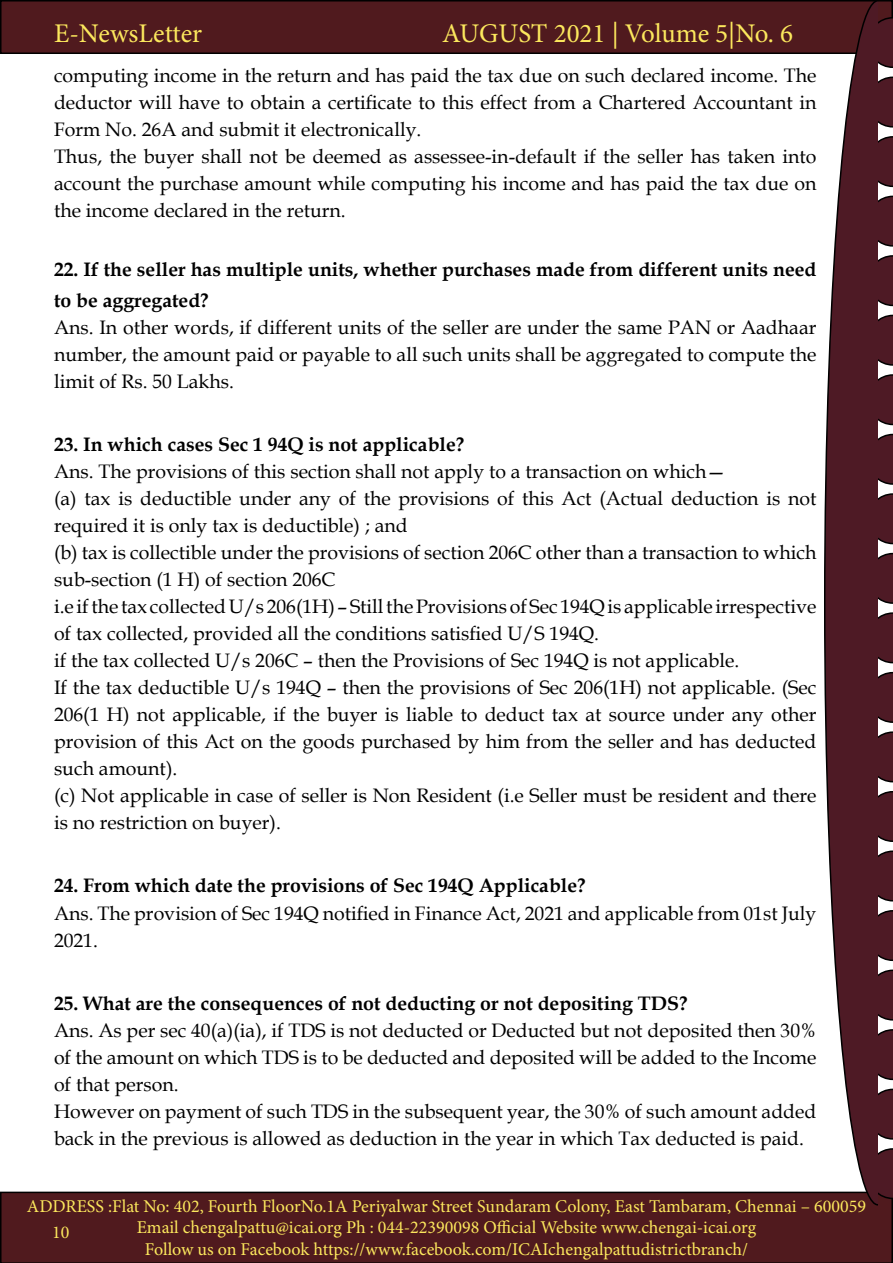
<style>
.page{position:relative;width:893px;height:1263px;background:#fff}
.page>*{position:absolute;margin:0;border:0;box-sizing:border-box;transform-origin:0 0}
.t1{font:27px "Minion Pro";color:#fce85d}
.t2{font:19.5px/27px "Book Antiqua";color:#000}
.t3{font:700 19.5px/31.5px "Book Antiqua";color:#000}
.t4{font:18px/21.6px "Minion Pro";color:#fce85d;text-align:center}
</style>
<div class="page">
<div style="left:1px;top:1px;width:891px;height:52px;background:#501a1e"></div>
<div style="left:0;top:0;width:893px;height:54px;border:2px solid #000"></div>
<div style="left:0;top:1191px;width:893px;height:72px;background:#501a1e"></div>
<svg style="left:879px;top:77px;width:14px;height:51px"></svg>
<svg style="left:879px;top:0;width:14px;height:68px"></svg>
<svg style="left:879px;top:136px;width:14px;height:51px"></svg>
<svg style="left:879px;top:196px;width:14px;height:51px"></svg>
<svg style="left:879px;top:255px;width:14px;height:51px"></svg>
<svg style="left:879px;top:315px;width:14px;height:51px"></svg>
<svg style="left:879px;top:374px;width:14px;height:51px"></svg>
<svg style="left:879px;top:434px;width:14px;height:51px"></svg>
<svg style="left:879px;top:493px;width:14px;height:51px"></svg>
<svg style="left:879px;top:553px;width:14px;height:51px"></svg>
<svg style="left:879px;top:612px;width:14px;height:51px"></svg>
<svg style="left:879px;top:672px;width:14px;height:51px"></svg>
<svg style="left:879px;top:731px;width:14px;height:51px"></svg>
<svg style="left:879px;top:791px;width:14px;height:51px"></svg>
<svg style="left:879px;top:850px;width:14px;height:51px"></svg>
<svg style="left:879px;top:910px;width:14px;height:51px"></svg>
<svg style="left:879px;top:969px;width:14px;height:51px"></svg>
<svg style="left:879px;top:1029px;width:14px;height:51px"></svg>
<svg style="left:879px;top:1089px;width:14px;height:51px"></svg>
<svg style="left:867px;top:1148px;width:26px;height:114px;background:#4c1a20"></svg>
<svg style="left:823px;top:0;width:56px;height:1206px"></svg>
<h1 class="t1" style="left:54px;top:15px;width:150px">E-NewsLetter</h1>
<h1 class="t1" style="left:442px;top:15px;width:352px">AUGUST 2021 | Volume 5|No. 6</h1>
<p class="t2" style="left:54px;top:62px;width:764px">computing income in the return and has paid the tax due on such declared income. The deductor will have to obtain a certificate to this effect from a Chartered Accountant in Form No. 26A and submit it electronically.<br>Thus, the buyer shall not be deemed as assessee-in-default if the seller has taken into account the purchase amount while computing his income and has paid the tax due on the income declared in the return.</p>
<p class="t3" style="left:54px;top:253px;width:764px">22. If the seller has multiple units, whether purchases made from different units need to be aggregated?</p>
<p class="t2" style="left:54px;top:314px;width:764px;text-align:justify">Ans. In other words, if different units of the seller are under the same PAN or Aadhaar number, the amount paid or payable to all such units shall be aggregated to compute the limit of Rs. 50 Lakhs.</p>
<p class="t3" style="left:54px;top:429px;width:412px">23. In which cases Sec 1 94Q is not applicable?</p>
<p class="t2" style="left:54px;top:458px;width:764px">Ans. The provisions of this section shall not apply to a transaction on which—<br>(a) tax is deductible under any of the provisions of this Act (Actual deduction is not required it is only tax is deductible) ; and<br>(b) tax is collectible under the provisions of section 206C other than a transaction to which sub-section (1 H) of section 206C<br>i.e if the tax collected U/s 206(1H) – Still the Provisions of Sec 194Q is applicable irrespective of tax collected, provided all the conditions satisfied U/S 194Q.<br>if the tax collected U/s 206C – then the Provisions of Sec 194Q is not applicable.<br>If the tax deductible U/s 194Q – then the provisions of Sec 206(1H) not applicable. (Sec 206(1 H) not applicable, if the buyer is liable to deduct tax at source under any other provision of this Act on the goods purchased by him from the seller and has deducted such amount).<br>(c) Not applicable in case of seller is Non Resident (i.e Seller must be resident and there is no restriction on buyer).</p>
<p class="t3" style="left:54px;top:870px;width:533px">24. From which date the provisions of Sec 194Q Applicable?</p>
<p class="t2" style="left:54px;top:899px;width:764px">Ans. The provision of Sec 194Q notified in Finance Act, 2021 and applicable from 01st July<br>2021.</p>
<p class="t3" style="left:54px;top:987px;width:635px">25. What are the consequences of not deducting or not depositing TDS?</p>
<p class="t2" style="left:54px;top:1016px;width:764px">Ans. As per sec 40(a)(ia), if TDS is not deducted or Deducted but not deposited then 30% of the amount on which TDS is to be deducted and deposited will be added to the Income of that person.<br>However on payment of such TDS in the subsequent year, the 30% of such amount added back in the previous is allowed as deduction in the year in which Tax deducted is paid.</p>
<p class="t4" style="left:27px;top:1195px;width:840px">ADDRESS :Flat No: 402, Fourth FloorNo.1A Periyalwar Street Sundaram Colony, East Tambaram, Chennai – 600059<br>Email chengalpattu@icai.org Ph : 044-22390098 Official Website www.chengai-icai.org<br>Follow us on Facebook https://www.facebook.com/ICAIchengalpattudistrictbranch/</p>
<p class="t4" style="left:52px;top:1221px;width:19px">10</p>
</div>
